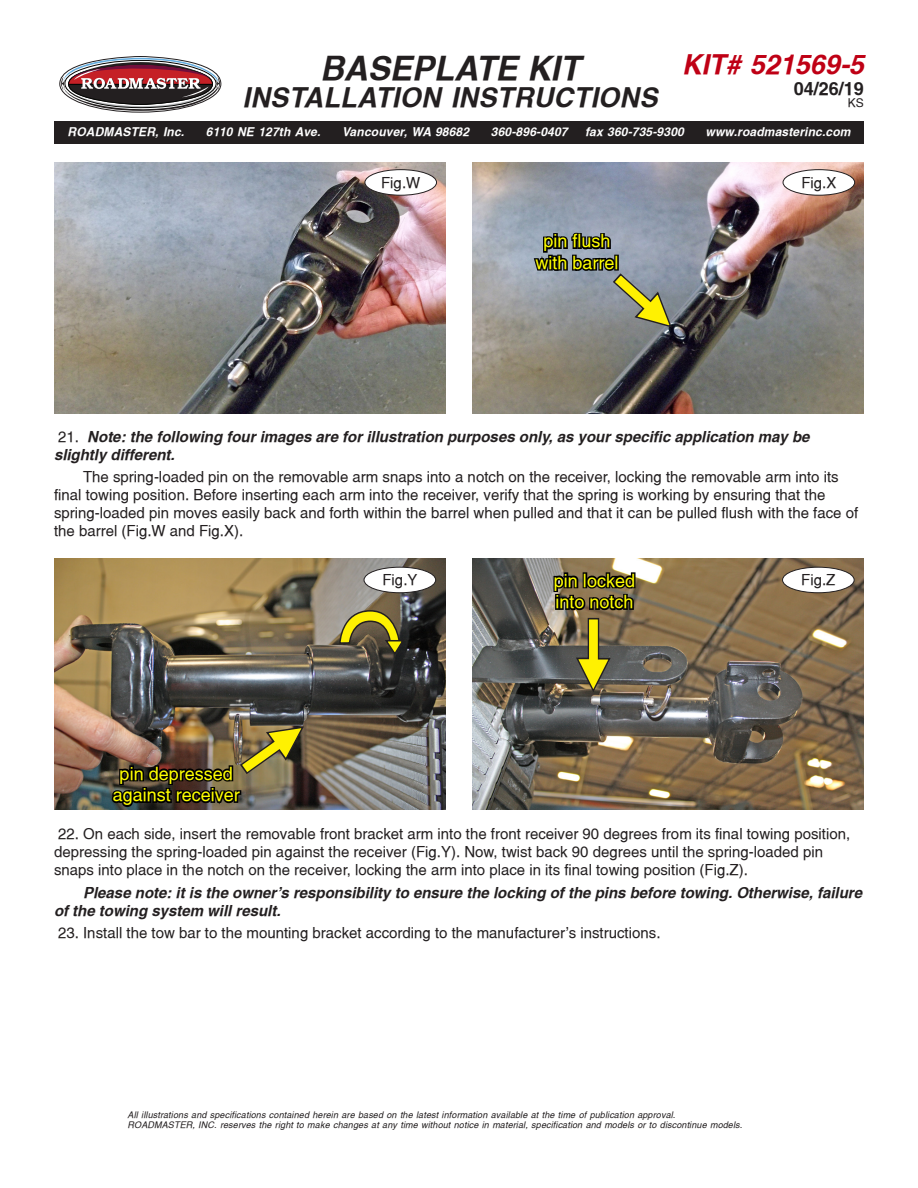
<style>
.page{position:relative;width:918px;height:1188px;background:#fff}
.page>*{position:absolute;margin:0;border:0;box-sizing:border-box;transform-origin:0 0}
.t1{font:italic 700 33px "Switzerland";color:#231f20}
.t2{font:italic 700 27px "Switzerland";letter-spacing:.015em;color:#231f20}
.t3{font:italic 700 27px "Switzerland";color:#bf0015}
.t4{font:18px "Switzerland";color:#ff0}
.t5{font:700 18px "Switzerland";color:#231f20}
.Helv_10pt{font:15px/18px "Switzerland";color:#231f20}
.t6{font:italic 700 15px/18px "Switzerland";color:#231f20}
.t7{font:italic 700 12px "Switzerland";letter-spacing:.015em;color:#fff}
.t8{font:12px "Switzerland";color:#231f20}
.Helv_10pt-2{font:italic 9px/10.5px "Switzerland";letter-spacing:.015em;color:#231f20}
.s1{font-weight:400;font-style:normal}
</style>
<div class="page">
<img style="left:472px;top:558px;width:392px;height:252px">
<div style="left:54px;top:122px;width:810px;height:22px;background:#231f20"></div>
<svg style="left:59px;top:56px;width:163px;height:57px"></svg>
<img style="left:54px;top:558px;width:392px;height:252px">
<div style="left:364px;top:567px;width:72px;height:26px;background:#fff;border-radius:50%"></div>
<div style="left:364px;top:567px;width:72px;height:26px;border:1px solid #231f20;border-radius:50%"></div>
<svg style="left:339px;top:609px;width:66px;height:47px;background:#817737"></svg>
<img style="left:109px;top:711px;width:206px;height:98px">
<div style="left:783px;top:567px;width:71px;height:26px;background:#fff;border-radius:50%"></div>
<div style="left:782px;top:567px;width:72px;height:26px;border:1px solid #231f20;border-radius:50%"></div>
<svg style="left:552px;top:571px;width:85px;height:122px;background:#6a6141"></svg>
<img style="left:472px;top:162px;width:392px;height:252px">
<div style="left:783px;top:170px;width:72px;height:25px;background:#fff;border-radius:50%"></div>
<div style="left:783px;top:169px;width:72px;height:26px;border:1px solid #231f20;border-radius:50%"></div>
<svg style="left:532px;top:231px;width:153px;height:111px;background:#828784"></svg>
<div style="left:614px;top:255px;width:5px;height:16px;border:3px solid #000"></div>
<img style="left:54px;top:162px;width:392px;height:252px">
<div style="left:365px;top:170px;width:72px;height:25px;background:#fff;border-radius:50%"></div>
<div style="left:365px;top:169px;width:72px;height:26px;border:1px solid #231f20;border-radius:50%"></div>
<p class="t1" style="left:320px;top:49px;width:261px">BASEPLATE KIT</p>
<p class="t2" style="left:243px;top:81px;width:417px">INSTALLATION INSTRUCTIONS</p>
<h2 class="t3" style="left:682px;top:49px;width:184px">KIT# 521569-5</h2>
<p class="t5" style="left:794px;top:78px;width:72px">04/26/19</p>
<p class="t8" style="left:848px;top:96px;width:18px">KS</p>
<p class="t7" style="left:68px;top:125px;width:118px">ROADMASTER, Inc.</p>
<p class="t7" style="left:206px;top:125px;width:116px">6110 NE 127th Ave.</p>
<p class="t7" style="left:342px;top:125px;width:129px">Vancouver, WA 98682</p>
<p class="t7" style="left:491px;top:125px;width:78px">360-896-0407</p>
<p class="t7" style="left:585px;top:125px;width:100px">fax 360-735-9300</p>
<p class="t7" style="left:706px;top:125px;width:146px">www.roadmasterinc.com</p>
<p class="Helv_10pt" style="left:381px;top:173px;width:41px">Fig.W</p>
<p class="t4" style="left:543px;top:230px;width:69px">pin flush</p>
<p class="t4" style="left:536px;top:252px;width:85px">with barrel</p>
<p class="Helv_10pt" style="left:801px;top:173px;width:37px">Fig.X</p>
<p class="t6" style="left:54px;top:427px;width:757px"><span class="s1">21.</span> Note: the following four images are for illustration purposes only, as your specific application may be slightly different.</p>
<p class="Helv_10pt" style="left:54px;top:468px;width:806px;text-indent:29px">The spring-loaded pin on the removable arm snaps into a notch on the receiver, locking the removable arm into its final towing position. Before inserting each arm into the receiver, verify that the spring is working by ensuring that the spring-loaded pin moves easily back and forth within the barrel when pulled and that it can be pulled flush with the face of the barrel (Fig.W and Fig.X).</p>
<p class="t4" style="left:120px;top:763px;width:115px">pin depressed</p>
<p class="t4" style="left:113px;top:784px;width:129px">against receiver</p>
<p class="Helv_10pt" style="left:382px;top:571px;width:37px">Fig.Y</p>
<p class="t4" style="left:554px;top:570px;width:83px">pin locked</p>
<p class="Helv_10pt" style="left:801px;top:571px;width:36px">Fig.Z</p>
<p class="t4" style="left:555px;top:591px;width:80px">into notch</p>
<p class="Helv_10pt" style="left:54px;top:825px;width:798px">22. On each side, insert the removable front bracket arm into the front receiver 90 degrees from its final towing position, depressing the spring-loaded pin against the receiver (Fig.Y). Now, twist back 90 degrees until the spring-loaded pin snaps into place in the notch on the receiver, locking the arm into place in its final towing position (Fig.Z).</p>
<p class="t6" style="left:54px;top:883px;width:810px;text-indent:29px">Please note: it is the owner's responsibility to ensure the locking of the pins before towing. Otherwise, failure of the towing system will result.</p>
<p class="Helv_10pt" style="left:58px;top:924px;width:604px">23. Install the tow bar to the mounting bracket according to the manufacturer's instructions.</p>
<p class="Helv_10pt-2" style="left:128px;top:1109px;width:616px">All illustrations and specifications contained herein are based on the latest information available at the time of publication approval.<br>ROADMASTER, INC. reserves the right to make changes at any time without notice in material, specification and models or to discontinue models.</p>
</div>
